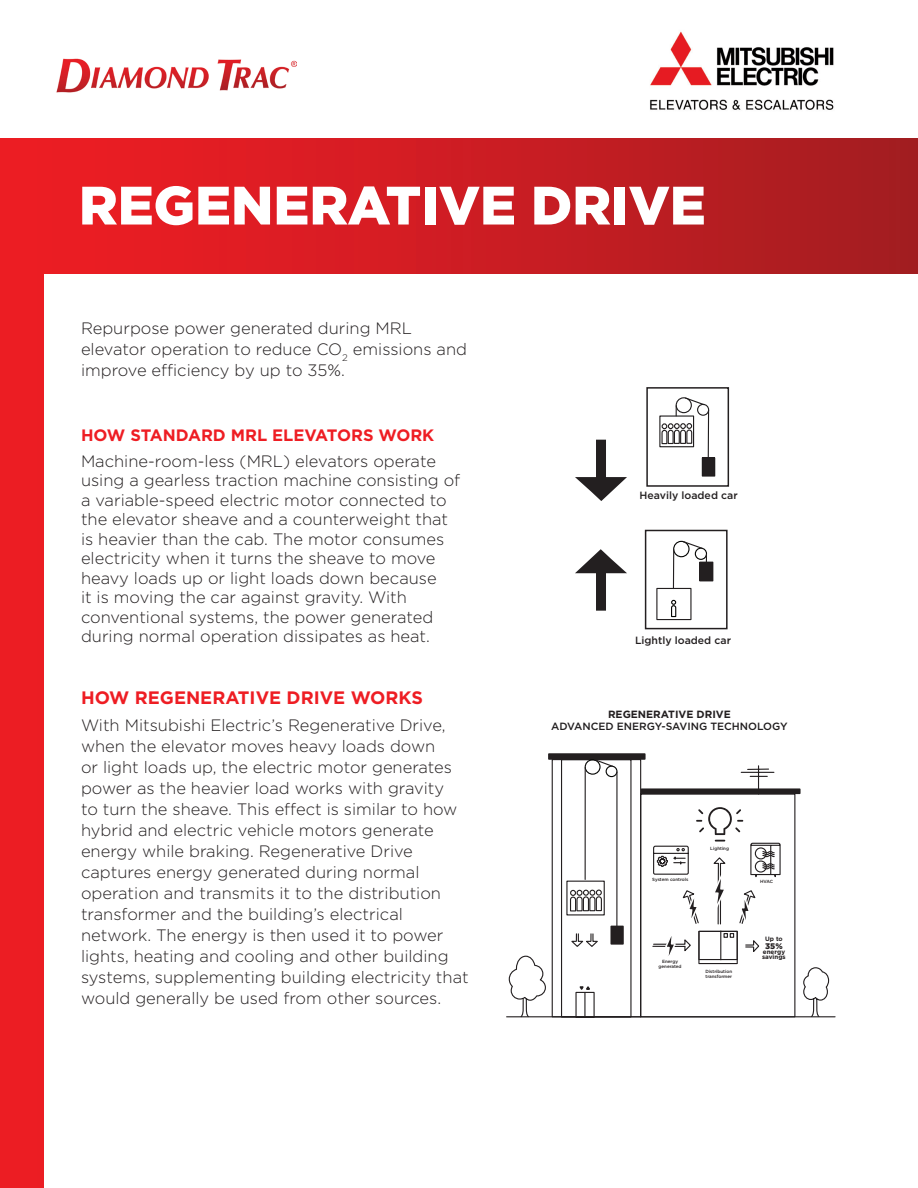
<style>
.page{position:relative;width:918px;height:1188px;background:#fff}
.page>*{position:absolute;margin:0;border:0;box-sizing:border-box;transform-origin:0 0}
.t1{font:900 54px "Gotham HTF";color:#fff}
.t2{font:700 18px "Gotham HTF";color:#ee1d23}
.t3{font:300 16.5px/21px "Gotham HTF";color:#231f20}
.t4{font:700 16.5px "Gotham HTF";color:#ee1d23}
.t5{font:500 10.5px "Gotham HTF";color:#231f20}
.t6{font:500 10.5px "Gotham HTF";color:#201d1e}
.t7{font:700 10.5px "Gotham HTF";color:#231f20}
.t8{font:900 8.1px "Gotham HTF";color:#231f20}
.t9{font:700 6.3px/5.7px "Gotham HTF";color:#231f20}
.t10{font:500 4.5px "Gotham HTF";color:#231f20}
</style>
<div class="page">
<div style="left:0;top:138px;width:918px;height:1050px;background:linear-gradient(to right,#f31d24,#a51d21)"></div>
<div style="left:44px;top:274px;width:874px;height:914px;background:#fff"></div>
<hr style="left:507px;top:1016px;width:328px;height:1px;background:#231f20">
<div style="left:645px;top:530px;width:83px;height:99px;border:2px solid #231f20"></div>
<div style="left:646px;top:387px;width:83px;height:100px;border:2px solid #231f20"></div>
<svg style="left:575px;top:440px;width:52px;height:61px"></svg>
<svg style="left:575px;top:549px;width:52px;height:62px"></svg>
<div style="left:702px;top:458px;width:13px;height:18px;background:#231f20"></div>
<div style="left:702px;top:457px;width:13px;height:20px;border:1px solid #201d1e"></div>
<div style="left:656px;top:588px;width:36px;height:32px;border:1px solid #231f20"></div>
<svg style="left:672px;top:540px;width:36px;height:50px"></svg>
<div style="left:700px;top:562px;width:13px;height:19px;background:#231f20"></div>
<div style="left:699px;top:562px;width:14px;height:19px;border:1px solid #231f20"></div>
<svg style="left:671px;top:599px;width:6px;height:19px"></svg>
<img style="left:650px;top:31px;width:184px;height:79px">
<svg style="left:508px;top:753px;width:322px;height:265px"></svg>
<svg style="left:661px;top:397px;width:49px;height:78px"></svg>
<img style="left:56px;top:58px;width:241px;height:35px">
<p class="t1" style="left:79px;top:174px;width:628px">REGENERATIVE DRIVE</p>
<p class="t3" style="left:81px;top:318px;width:388px">Repurpose power generated during MRL elevator operation to reduce CO<sub>2</sub> emissions and improve efficiency by up to 35%.</p>
<p class="t4" style="left:81px;top:426px;width:355px">HOW STANDARD MRL ELEVATORS WORK</p>
<p class="t3" style="left:81px;top:451px;width:381px;line-height:19.5px">Machine-room-less (MRL) elevators operate using a gearless traction machine consisting of a variable-speed electric motor connected to the elevator sheave and a counterweight that is heavier than the cab. The motor consumes electricity when it turns the sheave to move heavy loads up or light loads down because<br>it is moving the car against gravity. With conventional systems, the power generated during normal operation dissipates as heat.</p>
<p class="t2" style="left:81px;top:687px;width:344px">HOW REGENERATIVE DRIVE WORKS</p>
<p class="t3" style="left:81px;top:714px;width:389px">With Mitsubishi Electric’s Regenerative Drive, when the elevator moves heavy loads down<br>or light loads up, the electric motor generates power as the heavier load works with gravity<br>to turn the sheave. This effect is similar to how hybrid and electric vehicle motors generate energy while braking. Regenerative Drive captures energy generated during normal operation and transmits it to the distribution transformer and the building’s electrical network. The energy is then used it to power lights, heating and cooling and other building systems, supplementing building electricity that would generally be used from other sources.</p>
<p class="t5" style="left:640px;top:490px;width:100px">Heavily loaded car</p>
<p class="t5" style="left:635px;top:634px;width:97px">Lightly loaded car</p>
<p class="t7" style="left:608px;top:708px;width:124px">REGENERATIVE DRIVE</p>
<p class="t6" style="left:551px;top:721px;width:238px">ADVANCED ENERGY-SAVING TECHNOLOGY</p>
<p class="t10" style="left:652px;top:877px;width:38px">System controls</p>
<p class="t10" style="left:710px;top:845px;width:20px">Lighting</p>
<p class="t10" style="left:662px;top:959px;width:18px">Energy</p>
<p class="t10" style="left:659px;top:964px;width:25px">generated</p>
<p class="t10" style="left:706px;top:968px;width:28px">Distribution</p>
<p class="t10" style="left:706px;top:974px;width:28px">transformer</p>
<p class="t10" style="left:760px;top:879px;width:15px">HVAC</p>
<p class="t9" style="left:765px;top:936px;width:19px">Up to</p>
<p class="t8" style="left:765px;top:941px;width:19px">35%</p>
<p class="t9" style="left:762px;top:948px;width:25px">energy savings</p>
</div>
